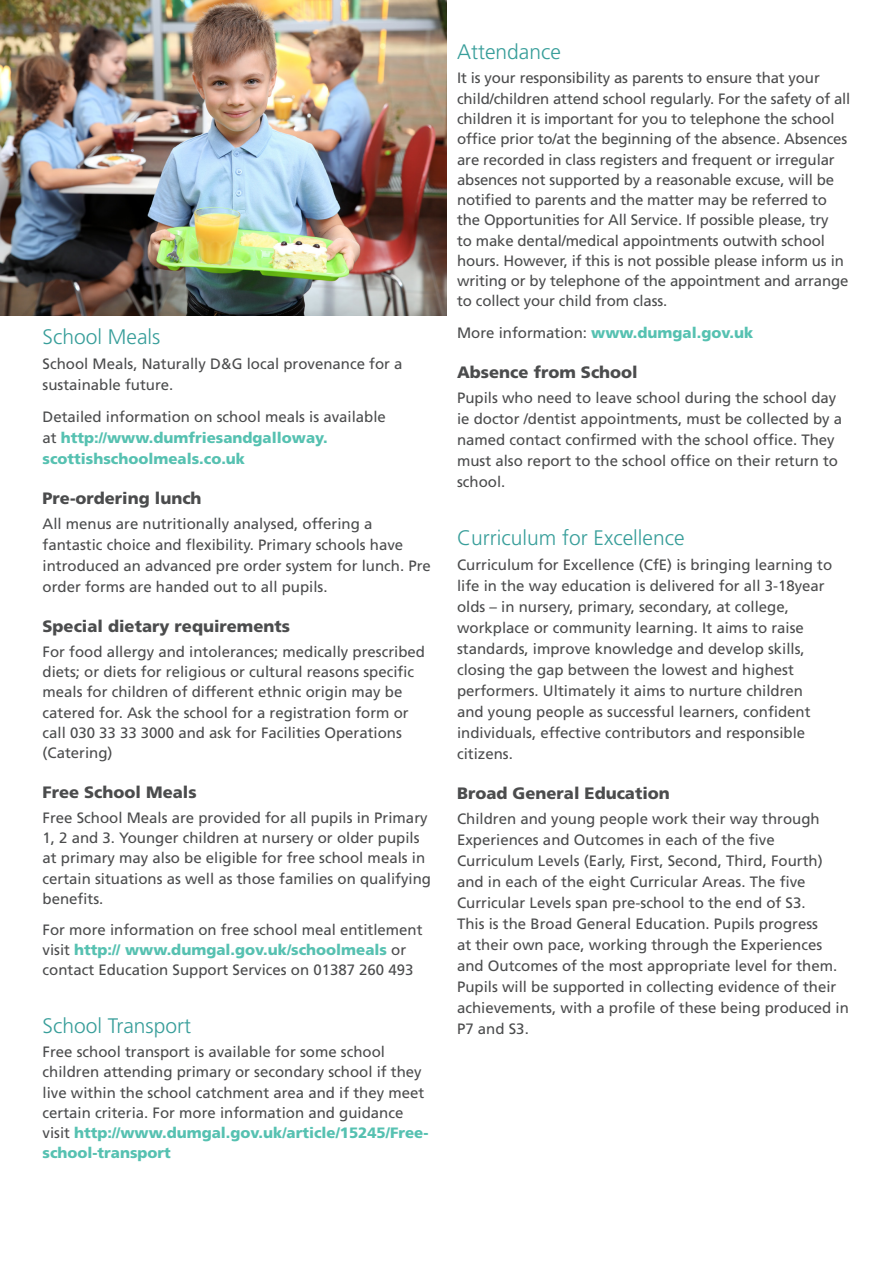
<style>
.page{position:relative;width:893px;height:1263px;background:#fff}
.page>*{position:absolute;margin:0;border:0;box-sizing:border-box;transform-origin:0 0}
.t1{font:300 21px "Frutiger";color:#389e9a}
.Sub_heading_1{font:900 16.5px "Frutiger";color:#4b4c4d}
.Body{font:15px/20.2px "Frutiger";color:#4b4c4d}
.Body-2{font:900 15px/21px "Frutiger";color:#56c1b1}
.s1{font-weight:400;color:#4b4c4d}
.s2{font-weight:900;color:#56c1b1}
</style>
<div class="page">
<img style="left:0;top:0;width:446px;height:316px">
<p class="t1" style="left:43px;top:325px;width:119px">School Meals</p>
<p class="Body" style="left:43px;top:353px;width:362px;line-height:21px">School Meals, Naturally D&amp;G local provenance for a sustainable future.</p>
<p class="Body-2" style="left:43px;top:406px;width:345px"><span class="s1">Detailed information on school meals is available at</span> http://www.dumfriesandgalloway. scottishschoolmeals.co.uk</p>
<p class="Sub_heading_1" style="left:43px;top:488px;width:161px">Pre-ordering lunch</p>
<p class="Body" style="left:43px;top:513px;width:390px;line-height:21px">All menus are nutritionally analysed, offering a fantastic choice and flexibility. Primary schools have introduced an advanced pre order system for lunch. Pre order forms are handed out to all pupils.</p>
<p class="Sub_heading_1" style="left:43px;top:617px;width:249px">Special dietary requirements</p>
<p class="Body" style="left:43px;top:641px;width:384px">For food allergy and intolerances; medically prescribed diets; or diets for religious or cultural reasons specific meals for children of different ethnic origin may be catered for. Ask the school for a registration form or call 030 33 33 3000 and ask for Facilities Operations (Catering)</p>
<p class="Sub_heading_1" style="left:43px;top:782px;width:156px">Free School Meals</p>
<p class="Body" style="left:43px;top:807px;width:390px">Free School Meals are provided for all pupils in Primary 1, 2 and 3. Younger children at nursery or older pupils at primary may also be eligible for free school meals in certain situations as well as those families on qualifying benefits.</p>
<p class="Body" style="left:43px;top:919px;width:382px">For more information on free school meal entitlement visit <span class="s2">http:// www.dumgal.gov.uk/schoolmeals</span> or contact Education Support Services on 01387 260 493</p>
<p class="t1" style="left:43px;top:1013px;width:150px">School Transport</p>
<p class="Body" style="left:43px;top:1041px;width:387px">Free school transport is available for some school children attending primary or secondary school if they live within the school catchment area and if they meet certain criteria. For more information and guidance visit <span class="s2">http://www.dumgal.gov.uk/article/15245/Free&shy;school-transport</span></p>
<p class="t1" style="left:457px;top:40px;width:105px">Attendance</p>
<p class="Body" style="left:457px;top:68px;width:395px">It is your responsibility as parents to ensure that your child/children attend school regularly. For the safety of all children it is important for you to telephone the school office prior to/at the beginning of the absence. Absences are recorded in class registers and frequent or irregular absences not supported by a reasonable excuse, will be notified to parents and the matter may be referred to the Opportunities for All Service. If possible please, try<br>to make dental/medical appointments outwith school hours. However, if this is not possible please inform us in writing or by telephone of the appointment and arrange to collect your child from class.</p>
<p class="Body-2" style="left:457px;top:322px;width:298px"><span class="s1">More information:</span> www.dumgal.gov.uk</p>
<p class="Sub_heading_1" style="left:457px;top:362px;width:182px">Absence from School</p>
<p class="Body" style="left:457px;top:387px;width:387px;line-height:21px">Pupils who need to leave school during the school day ie doctor /dentist appointments, must be collected by a named contact confirmed with the school office. They must also report to the school office on their return to school.</p>
<p class="t1" style="left:457px;top:526px;width:229px">Curriculum for Excellence</p>
<p class="Body" style="left:457px;top:554px;width:377px;line-height:21px">Curriculum for Excellence (CfE) is bringing learning to life in the way education is delivered for all 3-18year olds – in nursery, primary, secondary, at college, workplace or community learning. It aims to raise standards, improve knowledge and develop skills, closing the gap between the lowest and highest performers. Ultimately it aims to nurture children and young people as successful learners, confident individuals, effective contributors and responsible citizens.</p>
<p class="Sub_heading_1" style="left:457px;top:783px;width:214px">Broad General Education</p>
<p class="Body" style="left:457px;top:808px;width:393px;line-height:21px">Children and young people work their way through Experiences and Outcomes in each of the five Curriculum Levels (Early, First, Second, Third, Fourth) and in each of the eight Curricular Areas. The five Curricular Levels span pre-school to the end of S3.<br>This is the Broad General Education. Pupils progress<br>at their own pace, working through the Experiences and Outcomes of the most appropriate level for them.<br>Pupils will be supported in collecting evidence of their achievements, with a profile of these being produced in P7 and S3.</p>
</div>
